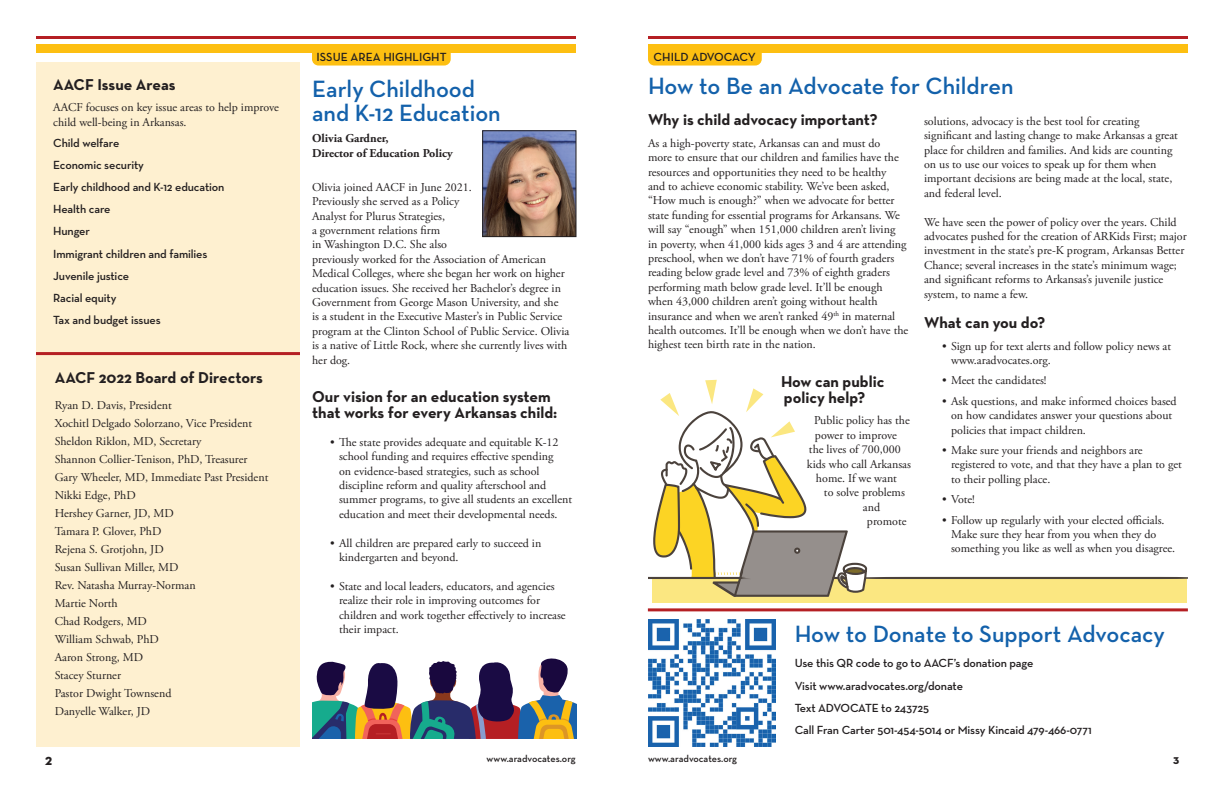
<style>
.page{position:relative;width:1224px;height:792px;background:#fff}
.page>*{position:absolute;margin:0;border:0;box-sizing:border-box;transform-origin:0 0}
.t1{font:600 24px/24px "Neutra Text";color:#1361ab}
.t2{font:700 16px/16px "Neutra Text";color:#231f20}
.t3{font:12px/14.4px "Adobe Garamond Pro";color:#231f20}
.t4{font:600 12px/22.2px "Neutra Text";letter-spacing:-.01em;color:#231f20}
.t5{font:700 12px/14.4px "Adobe Garamond Pro";color:#231f20}
.t6{font:12px "Neutra Disp Titling";color:#231f20}
.t7{font:600 10px "Neutra Text";color:#231f20}
.t8{font:10px "Neutra Disp Titling";color:#231f20}
</style>
<div class="page">
<div style="left:36px;top:63px;width:264px;height:684px;background:#fef0d0"></div>
<hr style="left:648px;top:36px;width:540px;height:3px;background:#b51f23">
<div style="left:648px;top:44px;width:540px;height:9px;background:#fdbf11"></div>
<hr style="left:36px;top:352px;width:264px;height:3px;background:#b51f23">
<svg style="left:648px;top:53px;width:114px;height:13px"></svg>
<hr style="left:36px;top:36px;width:540px;height:3px;background:#b51f23">
<div style="left:36px;top:44px;width:540px;height:9px;background:#fdbf11"></div>
<svg style="left:312px;top:53px;width:139px;height:13px;background:#fdc21c"></svg>
<img style="left:484px;top:132px;width:90px;height:103px">
<div style="left:482px;top:130px;width:94px;height:107px;border:1px solid #231f20"></div>
<div style="left:652px;top:578px;width:535px;height:25px;background:#fbe781"></div>
<svg style="left:648px;top:380px;width:540px;height:217px"></svg>
<hr style="left:648px;top:608px;width:540px;height:3px;background:#b51f23">
<img style="left:648px;top:620px;width:127px;height:127px">
<svg style="left:312px;top:658px;width:264px;height:81px"></svg>
<h2 class="t2" style="left:53px;top:76px;width:124px">AACF Issue Areas</h2>
<p class="t3" style="left:53px;top:101px;width:227px">AACF focuses on key issue areas to help improve child well-being in Arkansas.</p>
<p class="t4" style="left:53px;top:131px;width:173px">Child welfare<br>Economic security<br>Early childhood and K-12 education<br>Health care<br>Hunger<br>Immigrant children and families<br>Juvenile justice<br>Racial equity<br>Tax and budget issues</p>
<h2 class="t2" style="left:55px;top:370px;width:210px">AACF 2022 Board of Directors</h2>
<p class="t3" style="left:55px;top:396px;width:215px;line-height:18px">Ryan D. Davis, President<br>Xochitl Delgado Solorzano, Vice President<br>Sheldon Riklon, MD, Secretary<br>Shannon Collier-Tenison, PhD, Treasurer<br>Gary Wheeler, MD, Immediate Past President<br>Nikki Edge, PhD<br>Hershey Garner, JD, MD<br>Tamara P. Glover, PhD<br>Rejena S. Grotjohn, JD<br>Susan Sullivan Miller, MD<br>Rev. Natasha Murray-Norman<br>Martie North<br>Chad Rodgers, MD<br>William Schwab, PhD<br>Aaron Strong, MD<br>Stacey Sturner<br>Pastor Dwight Townsend<br>Danyelle Walker, JD</p>
<p class="t4" style="left:317px;top:45px;width:132px">ISSUE AREA HIGHLIGHT</p>
<p class="t4" style="left:654px;top:45px;width:104px">CHILD ADVOCACY</p>
<h1 class="t1" style="left:312px;top:76px;width:190px">Early Childhood and K-12 Education</h1>
<p class="t5" style="left:312px;top:132px;width:142px">Olivia Gardner,<br>Director of Education Policy</p>
<p class="t3" style="left:312px;top:180px;width:259px">Olivia joined AACF in June 2021.<br>Previously she served as a Policy<br>Analyst for Plurus Strategies,<br>a government relations firm<br>in Washington D.C. She also<br>previously worked for the Association of American Medical Colleges, where she began her work on higher education issues. She received her Bachelor’s degree in Government from George Mason University, and she<br>is a student in the Executive Master’s in Public Service program at the Clinton School of Public Service. Olivia is a native of Little Rock, where she currently lives with her dog.</p>
<h2 class="t2" style="left:312px;top:388px;width:247px">Our vision for an education system that works for every Arkansas child:</h2>
<p class="t3" style="left:339px;top:435px;width:235px;text-indent:-9px">• The state provides adequate and equitable K-12 school funding and requires effective spending<br>on evidence-based strategies, such as school discipline reform and quality afterschool and summer programs, to give all students an excellent education and meet their developmental needs.</p>
<p class="t3" style="left:339px;top:536px;width:204px;text-indent:-9px">• All children are prepared early to succeed in kindergarten and beyond.</p>
<p class="t3" style="left:339px;top:579px;width:228px;text-indent:-9px">• State and local leaders, educators, and agencies realize their role in improving outcomes for children and work together effectively to increase their impact.</p>
<h1 class="t1" style="left:648px;top:74px;width:367px">How to Be an Advocate for Children</h1>
<h2 class="t2" style="left:648px;top:111px;width:231px">Why is child advocacy important?</h2>
<p class="t3" style="left:648px;top:136px;width:262px">As a high-poverty state, Arkansas can and must do<br>more to ensure that our children and families have the resources and opportunities they need to be healthy<br>and to achieve economic stability. We’ve been asked, “How much is enough?” when we advocate for better state funding for essential programs for Arkansans. We will say “enough” when 151,000 children aren’t living<br>in poverty, when 41,000 kids ages 3 and 4 are attending preschool, when we don’t have 71% of fourth graders reading below grade level and 73% of eighth graders performing math below grade level. It’ll be enough when 43,000 children aren’t going without health insurance and when we aren’t ranked 49<sup>th</sup> in maternal health outcomes. It’ll be enough when we don’t have the highest teen birth rate in the nation.</p>
<h2 class="t2" style="left:781px;top:373px;width:105px">How can public policy help?</h2>
<p class="t3" style="left:814px;top:414px;width:97px">Public policy has the</p>
<p class="t3" style="left:815px;top:428px;width:83px">power to improve</p>
<p class="t3" style="left:809px;top:443px;width:93px">the lives of 700,000</p>
<p class="t3" style="left:807px;top:457px;width:105px">kids who call Arkansas</p>
<p class="t3" style="left:816px;top:471px;width:83px">home. If we want</p>
<p class="t3" style="left:824px;top:486px;width:82px">to solve problems</p>
<p class="t3" style="left:863px;top:500px;width:19px">and</p>
<p class="t3" style="left:867px;top:515px;width:41px">promote</p>
<p class="t3" style="left:924px;top:114px;width:255px">solutions, advocacy is the best tool for creating significant and lasting change to make Arkansas a great place for children and families. And kids are counting on us to use our voices to speak up for them when important decisions are being made at the local, state, and federal level.</p>
<p class="t3" style="left:924px;top:215px;width:264px">We have seen the power of policy over the years. Child advocates pushed for the creation of ARKids First; major investment in the state’s pre-K program, Arkansas Better Chance; several increases in the state’s minimum wage; and significant reforms to Arkansas’s juvenile justice system, to name a few.</p>
<h2 class="t2" style="left:924px;top:314px;width:123px">What can you do?</h2>
<p class="t3" style="left:951px;top:339px;width:222px;text-indent:-9px">• Sign up for text alerts and follow policy news at www.aradvocates.org.</p>
<p class="t3" style="left:942px;top:374px;width:106px">• Meet the candidates!</p>
<p class="t3" style="left:951px;top:394px;width:227px;text-indent:-9px">• Ask questions, and make informed choices based on how candidates answer your questions about policies that impact children.</p>
<p class="t3" style="left:951px;top:443px;width:232px;text-indent:-9px">• Make sure your friends and neighbors are registered to vote, and that they have a plan to get to their polling place.</p>
<p class="t3" style="left:942px;top:493px;width:34px">• Vote!</p>
<p class="t3" style="left:951px;top:513px;width:226px;text-indent:-9px">• Follow up regularly with your elected officials.<br>Make sure they hear from you when they do something you like as well as when you disagree.</p>
<h1 class="t1" style="left:795px;top:621px;width:372px">How to Donate to Support Advocacy</h1>
<p class="t4" style="left:795px;top:652px;width:299px">Use this QR code to go to AACF’s donation page<br>Visit www.aradvocates.org/donate<br>Text ADVOCATE to 243725<br>Call Fran Carter 501-454-5014 or Missy Kincaid 479-466-0771</p>
<p class="t6" style="left:45px;top:754px;width:8px">2</p>
<p class="t7" style="left:487px;top:753px;width:91px">www.aradvocates.org</p>
<p class="t7" style="left:648px;top:753px;width:91px">www.aradvocates.org</p>
<p class="t8" style="left:1173px;top:754px;width:8px">3</p>
</div>
